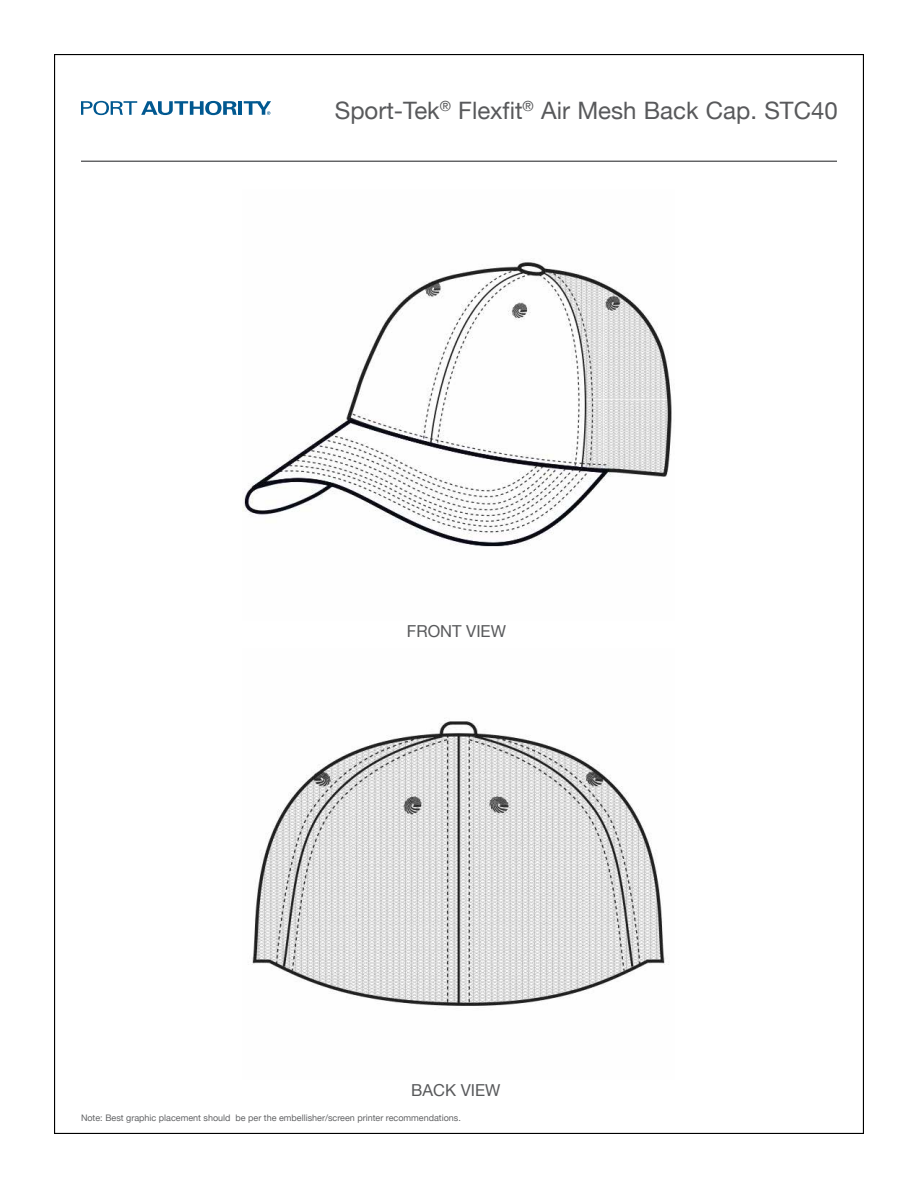
<style>
.page{position:relative;width:918px;height:1188px;background:#fff}
.page>*{position:absolute;margin:0;border:0;box-sizing:border-box;transform-origin:0 0}
.t1{font:24px "Helvetica Neue";color:#58595b}
.t2{font:16.5px "Helvetica Neue";color:#58595b}
.t3{font:9px "Helvetica Neue";color:#636466}
</style>
<div class="page">
<hr style="left:81px;top:161px;width:756px;height:1px;background:#636466">
<svg style="left:81px;top:101px;width:156px;height:14px"></svg>
<hr style="left:238px;top:101px;width:4px;height:14px;background:#005890">
<svg style="left:244px;top:101px;width:27px;height:14px"></svg>
<img style="left:243px;top:262px;width:429px;height:285px">
<img style="left:252px;top:720px;width:413px;height:286px">
<h1 class="t1" style="left:335px;top:96px;width:504px">Sport-Tek<sup>®</sup> Flexfit<sup>®</sup> Air Mesh Back Cap. STC40</h1>
<h2 class="t2" style="left:407px;top:621px;width:100px">FRONT VIEW</h2>
<h2 class="t2" style="left:411px;top:1080px;width:91px">BACK VIEW</h2>
<p class="t3" style="left:81px;top:1113px;width:381px">Note: Best graphic placement should be per the embellisher/screen printer recommendations.</p>
</div>
